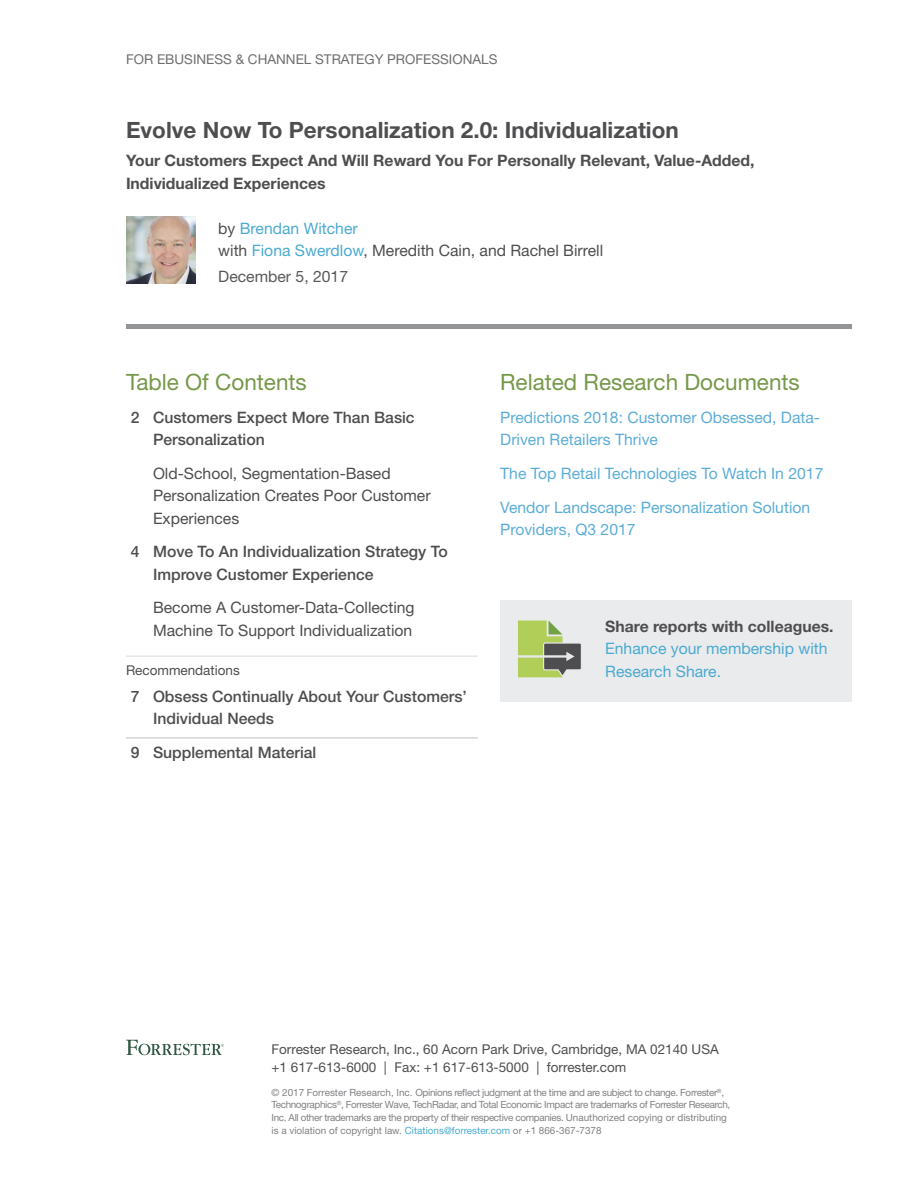
<style>
.page{position:relative;width:918px;height:1188px;background:#fff}
.page>*{position:absolute;margin:0;border:0;box-sizing:border-box;transform-origin:0 0}
.t1{font:700 22.5px "Helvetica Neue LT Std";color:#4e4e50}
.t2{font:22.5px "Helvetica Neue LT Std";color:#769849}
.t3{font:15.75px/22.5px "Helvetica Neue LT Std";color:#4e4e50}
.t4{font:500 15.75px/22.5px "Helvetica Neue LT Std";color:#4e4e50}
.t5{font:15.75px/22.5px "Helvetica Neue LT Std";color:#5cadd6}
.t6{font:700 15.75px/22.5px "Helvetica Neue LT Std";color:#4e4e50}
.t7{font:15.75px/22.5px "Helvetica Neue LT Std";color:#4aaad1}
.t8{font:15.75px "Helvetica Neue LT Std";color:#59595b}
.t9{font:13.5px/18.8px "Helvetica Neue LT Std";color:#4e4e50}
.t10{font:13.5px "Helvetica Neue LT Std";color:#6d6e70}
.t11{font:9.9px/12.5px "Helvetica Neue LT Std";letter-spacing:-.035em;color:#808184}
.s1{color:#4aaad1}
</style>
<div class="page">
<hr style="left:126px;top:324px;width:726px;height:4px;background:#929496">
<hr style="left:126px;top:655px;width:352px;height:2px;background:#e6e7e7">
<hr style="left:126px;top:738px;width:352px;height:1px;background:#bfbfbf">
<img style="left:126px;top:216px;width:70px;height:68px">
<svg style="left:126px;top:1040px;width:98px;height:15px"></svg>
<div style="left:500px;top:600px;width:352px;height:101px;background:#eaebec"></div>
<svg style="left:518px;top:620px;width:63px;height:57px"></svg>
<h3 class="t10" style="left:126px;top:51px;width:373px">For eBusiness &amp; Channel Strategy Professionals</h3>
<h1 class="t1" style="left:126px;top:116px;width:554px">Evolve Now To Personalization 2.0: Individualization</h1>
<h2 class="t6" style="left:126px;top:149px;width:630px">Your Customers Expect And Will Reward You For Personally Relevant, Value-Added,<br>Individualized Experiences</h2>
<h2 class="t3" style="left:218px;top:217px;width:387px">by <span class="s1">Brendan Witcher<br></span>with <span class="s1">Fiona Swerdlow</span>, Meredith Cain, and Rachel Birrell</h2>
<h2 class="t8" style="left:218px;top:267px;width:131px">December 5, 2017</h2>
<h1 class="t2" style="left:126px;top:368px;width:182px">Table Of Contents</h1>
<h2 class="t4" style="left:153px;top:406px;width:263px">Customers Expect More Than Basic<br>Personalization</h2>
<h2 class="t3" style="left:153px;top:462px;width:279px">Old-School, Segmentation-Based<br>Personalization Creates Poor Customer<br>Experiences</h2>
<h2 class="t4" style="left:153px;top:540px;width:296px">Move To An Individualization Strategy To<br>Improve Customer Experience</h2>
<h2 class="t3" style="left:153px;top:596px;width:263px">Become A Customer-Data-Collecting<br>Machine To Support I ndividualization</h2>
<h3 class="t9" style="left:126px;top:661px;width:115px">Recommendations</h3>
<h2 class="t4" style="left:153px;top:685px;width:315px">Obsess Continually About Your Customers’<br>Individual Needs</h2>
<h2 class="t4" style="left:153px;top:741px;width:165px">Supplemental Material</h2>
<h2 class="t4" style="left:131px;top:406px;width:10px">2</h2>
<h2 class="t4" style="left:131px;top:540px;width:10px">4</h2>
<h2 class="t4" style="left:131px;top:685px;width:10px">7</h2>
<h2 class="t4" style="left:131px;top:741px;width:10px">9</h2>
<h1 class="t2" style="left:500px;top:368px;width:301px">Related Research Documents</h1>
<h2 class="t5" style="left:500px;top:406px;width:321px">Predictions 2018: Customer Obsessed, Data-<br>Driven Retailers Thrive</h2>
<h2 class="t5" style="left:500px;top:457px;width:325px;line-height:33.8px">The Top Retail Technologies To Watch I n 2017<br>Vendor Landscape: Personalization Solution</h2>
<h2 class="t5" style="left:500px;top:518px;width:137px">Providers, Q3 2017</h2>
<h2 class="t6" style="left:605px;top:615px;width:230px">Share reports with colleagues.</h2>
<h2 class="t7" style="left:605px;top:637px;width:224px">Enhance your membership with<br>Research Share.</h2>
<h3 class="t9" style="left:272px;top:1039px;width:430px">Forrester Research, I nc., 60 Acorn Park Drive, Cambridge, MA 02140 USA +1 617-613-6000 | Fax: +1 617-613-5000 | forrester.com</h3>
<p class="t11" style="left:271px;top:1087px;width:460px">© 2017 Forrester Research, I nc. Opinions reflect judgment at the time and are subject to change. Forrester<sup>®</sup>, Technographics<sup>®</sup>, Forrester Wave, TechRadar, and Total Economic I mpact are trademarks of Forrester Research, I nc. All other trademarks are the property of their respective companies. U nauthorized copying or distributing is a violation of copyright law. <span class="s1">Citations@forrester.com</span> or +1 866-367-7378</p>
</div>
